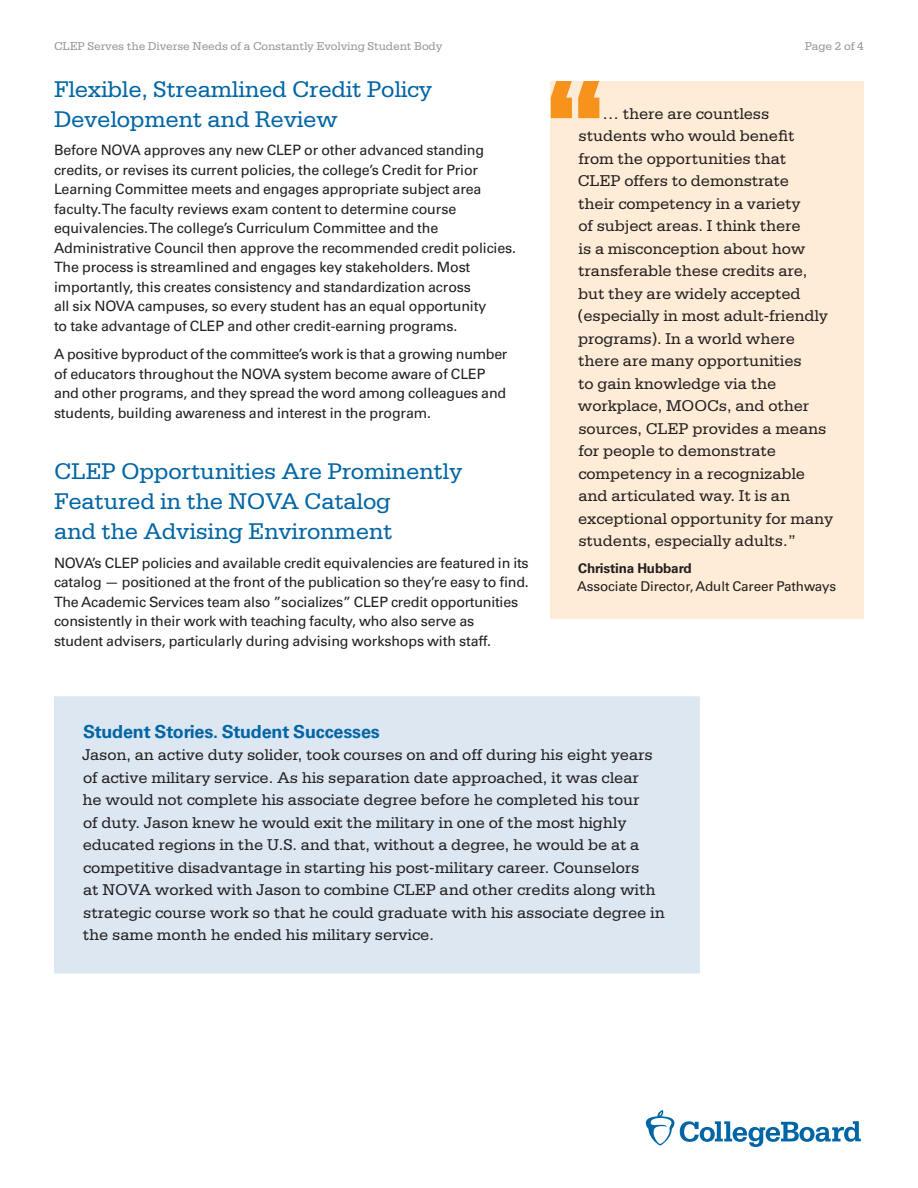
<style>
.page{position:relative;width:918px;height:1188px;background:#fff}
.page>*{position:absolute;margin:0;border:0;box-sizing:border-box;transform-origin:0 0}
.t1{font:24px/30px "Serifa Std";letter-spacing:-.01em;color:#0065a4}
.t2{font:700 18px "Univers LT Std";letter-spacing:-.01em;color:#0065a4}
.t3{font:16.5px/22.5px "Serifa Std";letter-spacing:-.005em;color:#231f20}
.t4{font:14.25px/19.5px "Univers LT Std";letter-spacing:-.01em;color:#231f20}
.t5{font:13.5px/18px "Univers LT Std";letter-spacing:-.01em;color:#231f20}
.t6{font:12px "Serifa Std";letter-spacing:-.01em;color:#939598}
.s1{font-weight:700}
</style>
<div class="page">
<svg style="left:646px;top:1110px;width:215px;height:37px"></svg>
<div style="left:551px;top:81px;width:313px;height:537px;background:#feecd7"></div>
<div style="left:55px;top:697px;width:644px;height:276px;background:#dde7f2"></div>
<svg style="left:551px;top:81px;width:21px;height:37px"></svg>
<svg style="left:578px;top:81px;width:21px;height:37px"></svg>
<div style="left:54px;top:696px;width:646px;height:278px;border:2px solid #dde7f2"></div>
<p class="t6" style="left:54px;top:40px;width:390px">CLEP Serves the Diverse Needs of a Constantly Evolving Student Body</p>
<p class="t6" style="left:805px;top:40px;width:61px">Page 2 of 4</p>
<h2 class="t1" style="left:54px;top:74px;width:380px">Flexible, Streamlined Credit Policy</h2>
<p class="t3" style="left:578px;top:102px;width:257px;text-indent:25px">… there are countless students who would benefit from the opportunities that<br>CLEP offers to demonstrate<br>their competency in a variety<br>of subject areas. I think there<br>is a misconception about how transferable these credits are, but they are widely accepted (especially in most adult-friendly programs). In a world where there are many opportunities<br>to gain knowledge via the workplace, MOOCs, and other sources, CLEP provides a means for people to demonstrate competency in a recognizable and articulated way. It is an exceptional opportunity for many students, especially adults.”</p>
<p class="t5" style="left:577px;top:560px;width:261px"><span class="s1">Christina Hubbard<br></span>Associate Director, Adult Career Pathways</p>
<h2 class="t1" style="left:54px;top:104px;width:285px">Development and Review</h2>
<p class="t4" style="left:54px;top:140px;width:464px">Before NOVA approves any new CLEP or other advanced standing credits, or revises its current policies, the college’s Credit for Prior Learning Committee meets and engages appropriate subject area faculty. The faculty reviews exam content to determine course equivalencies. The college’s Curriculum Committee and the Administrative Council then approve the recommended credit policies.<br>The process is streamlined and engages key stakeholders. Most importantly, this creates consistency and standardization across<br>all six NOVA campuses, so every student has an equal opportunity<br>to take advantage of CLEP and other credit-earning programs.</p>
<p class="t4" style="left:54px;top:344px;width:455px">A positive byproduct of the committee’s work is that a growing number of educators throughout the NOVA system become aware of CLEP and other programs, and they spread the word among colleagues and students, building awareness and interest in the program.</p>
<h2 class="t1" style="left:54px;top:457px;width:410px">CLEP Opportunities Are Prominently<br>Featured in the NOVA Catalog<br>and the Advising Environment</h2>
<p class="t4" style="left:54px;top:553px;width:476px">NOVA’s CLEP policies and available credit equivalencies are featured in its catalog — positioned at the front of the publication so they’re easy to find.<br>The Academic Services team also ”socializes” CLEP credit opportunities consistently in their work with teaching faculty, who also serve as<br>student advisers, particularly during advising workshops with staff.</p>
<p class="t2" style="left:83px;top:721px;width:298px">Student Stories. Student Successes</p>
<p class="t3" style="left:82px;top:744px;width:584px">Jason, an active duty solider, took courses on and off during his eight years of active military service. As his separation date approached, it was clear<br>he would not complete his associate degree before he completed his tour<br>of duty. Jason knew he would exit the military in one of the most highly educated regions in the U.S. and that, without a degree, he would be at a competitive disadvantage in starting his post-military career. Counselors<br>at NOVA worked with Jason to combine CLEP and other credits along with strategic course work so that he could graduate with his associate degree in the same month he ended his military service.</p>
</div>
